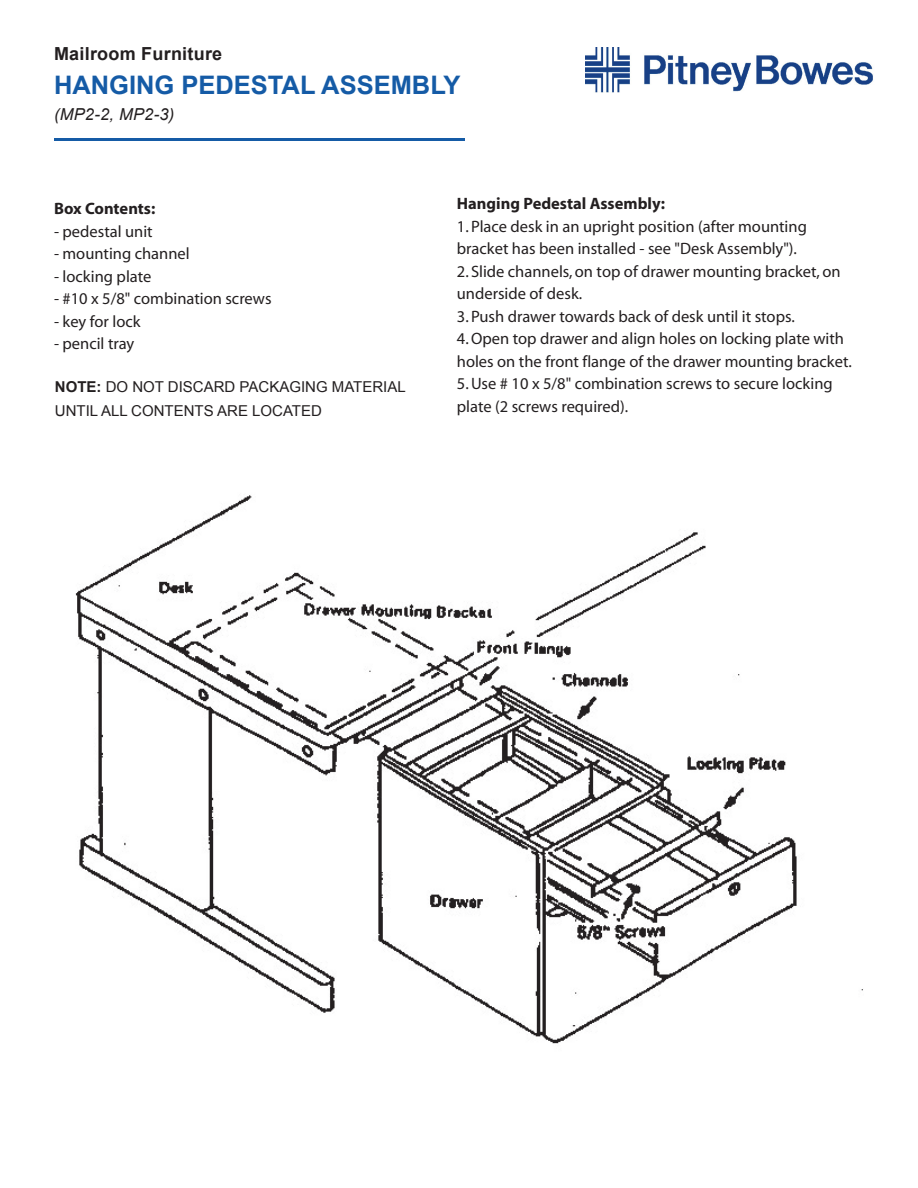
<style>
.page{position:relative;width:918px;height:1188px;background:#fff}
.page>*{position:absolute;margin:0;border:0;box-sizing:border-box;transform-origin:0 0}
.t1{font:700 25.5px "Arial";color:#155ba6}
.t2{font:700 18px "Arial";letter-spacing:.015em;color:#231f20}
.t3{font:16.5px/22.5px "Myriad";color:#231f20}
.t4{font:700 16.5px "Myriad";color:#231f20}
.t5{font:italic 16.5px "Arial";letter-spacing:.015em;color:#231f20}
.t6{font:15px/24px "Arial";color:#231f20}
.s1{font-weight:700}
</style>
<div class="page">
<img style="left:585px;top:48px;width:288px;height:45px">
<hr style="left:54px;top:138px;width:411px;height:3px;background:#155ba6">
<img style="left:75px;top:495px;width:788px;height:549px">
<p class="t2" style="left:54px;top:41px;width:170px">Mailroom Furniture</p>
<h1 class="t1" style="left:54px;top:68px;width:408px">HANGING PEDESTAL ASSEMBLY</h1>
<p class="t5" style="left:54px;top:103px;width:122px">(MP2-2, MP2-3)</p>
<p class="t4" style="left:54px;top:200px;width:103px">Box Contents:</p>
<p class="t3" style="left:54px;top:221px;width:100px">- pedestal unit</p>
<p class="t3" style="left:54px;top:243px;width:137px">- mounting channel</p>
<p class="t3" style="left:54px;top:266px;width:99px">- locking plate</p>
<p class="t3" style="left:54px;top:288px;width:219px">- #10 x 5/8" combination screws</p>
<p class="t3" style="left:54px;top:311px;width:88px">- key for lock</p>
<p class="t3" style="left:54px;top:333px;width:82px">- pencil tray</p>
<p class="t6" style="left:55px;top:375px;width:352px"><span class="s1">NOTE:</span> DO NOT DISCARD PACKAGING MATERIAL<br>UNTIL ALL CONTENTS ARE LOCATED</p>
<p class="t4" style="left:457px;top:195px;width:210px">Hanging Pedestal Assembly:</p>
<p class="t3" style="left:457px;top:215px;width:352px">1. Place desk in an upright position (after mounting bracket has been installed - see "Desk Assembly").</p>
<p class="t3" style="left:457px;top:260px;width:385px">2. Slide channels, on top of drawer mounting bracket, on underside of desk.</p>
<p class="t3" style="left:457px;top:305px;width:397px">3. Push drawer towards back of desk until it stops.<br>4.Open top drawer and align holes on locking plate with holes on the front flange of the drawer mounting bracket.<br>5.Use # 10 x 5/8" combination screws to secure locking plate (2 screws required).</p>
</div>
